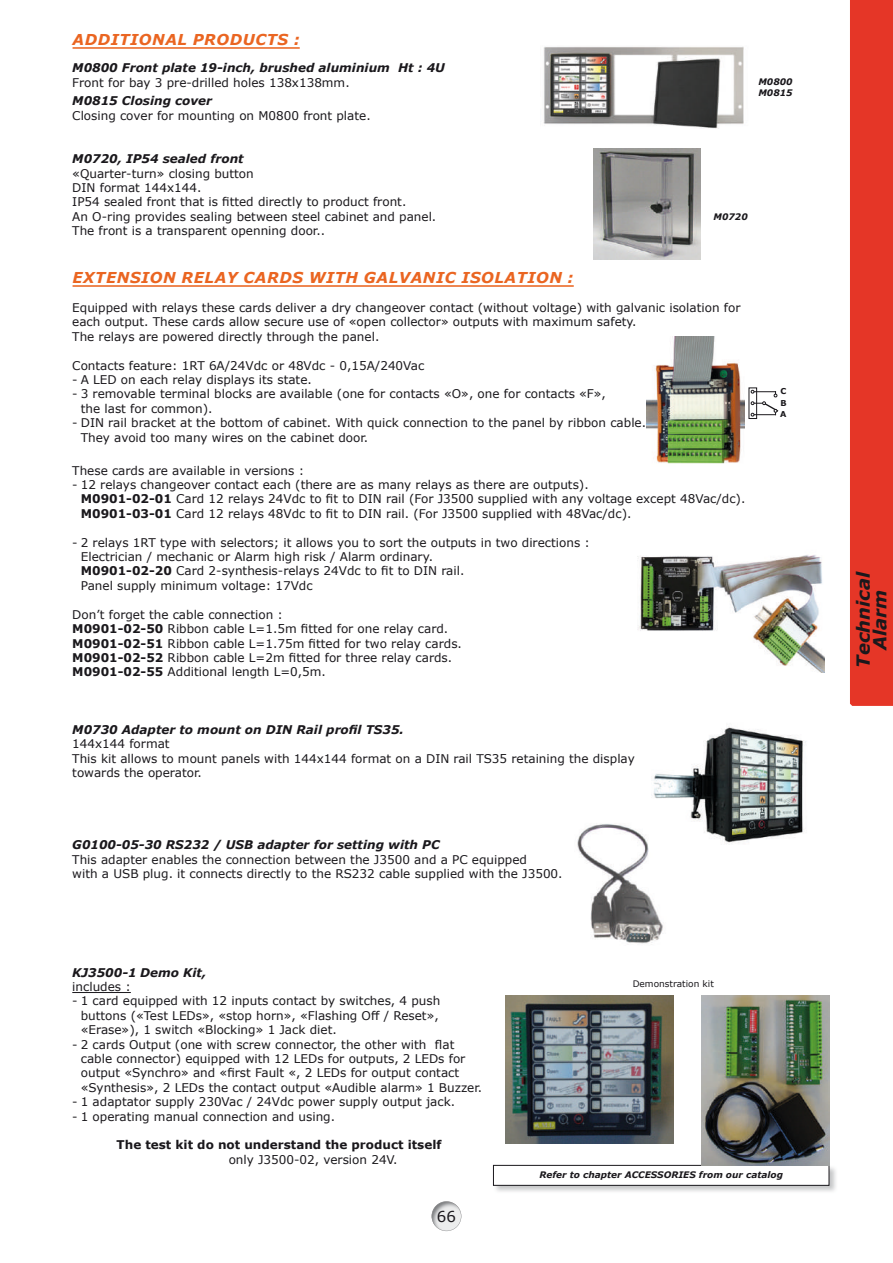
<style>
.page{position:relative;width:893px;height:1263px;background:#fff}
.page>*{position:absolute;margin:0;border:0;box-sizing:border-box;transform-origin:0 0}
.t1{font:italic 700 18px/16.5px "Verdana";color:#1a181c;text-align:center}
.t2{font:italic 700 15px "Verdana";letter-spacing:.035em;color:#ea6521}
.t3{font:15px "Verdana";color:#1a181c}
.t4{font:12px/14.4px "Verdana";color:#1a181c}
.t5{font:italic 700 12px "Verdana";color:#1a181c}
.t6{font:700 12px "Verdana";color:#1a181c}
.t7{font:italic 700 9px/10.8px "Verdana";color:#1a181c}
.t8{font:9px "Verdana";color:#1a181c}
.t9{font:700 8.1px "Verdana";color:#1a181c}
.s1{font-weight:700}
</style>
<div class="page">
<img style="left:432px;top:1201px;width:29px;height:30px">
<div style="left:850px;top:0;width:43px;height:706px;background:#e53627"></div>
<img style="left:543px;top:46px;width:201px;height:83px">
<img style="left:594px;top:149px;width:106px;height:111px">
<img style="left:638px;top:555px;width:187px;height:118px">
<img style="left:505px;top:995px;width:168px;height:149px">
<img style="left:493px;top:1165px;width:343px;height:27px">
<div style="left:493px;top:1165px;width:336px;height:20px;background:#fff"></div>
<div style="left:493px;top:1165px;width:336px;height:20px;border:1px solid #1a181c"></div>
<svg style="left:751px;top:390px;width:28px;height:26px"></svg>
<img style="left:702px;top:995px;width:127px;height:170px">
<img style="left:577px;top:824px;width:86px;height:120px">
<img style="left:652px;top:726px;width:154px;height:127px">
<img style="left:647px;top:337px;width:98px;height:127px">
<hr style="left:72px;top:992px;width:59px;height:1px;background:#1a181c">
<hr style="left:73px;top:47px;width:227px;height:2px;background:#ea6521">
<hr style="left:73px;top:285px;width:501px;height:2px;background:#ea6521">
<p class="t2" style="left:73px;top:29px;width:229px">ADDITIONAL PRODUCTS :</p>
<p class="t5" style="left:72px;top:60px;width:374px">M0800 Front plate 19-inch, brushed aluminium Ht : 4U</p>
<p class="t4" style="left:72px;top:75px;width:279px">Front for bay 3 pre-drilled holes 138x138mm.</p>
<p class="t5" style="left:72px;top:93px;width:141px">M0815 Closing cover</p>
<p class="t4" style="left:72px;top:108px;width:300px">Closing cover for mounting on M0800 front plate.</p>
<p class="t5" style="left:72px;top:150px;width:173px">M0720, IP54 sealed front</p>
<p class="t4" style="left:72px;top:166px;width:366px">«Quarter-turn» closing button<br>DIN format 144x144.<br>IP54 sealed front that is fitted directly to product front.<br>An O-ring provides sealing between steel cabinet and panel.<br>The front is a transparent openning door..</p>
<p class="t7" style="left:758px;top:76px;width:36px">M0800<br>M0815</p>
<p class="t7" style="left:714px;top:211px;width:36px">M0720</p>
<p class="t2" style="left:73px;top:267px;width:503px">EXTENSION RELAY CARDS WITH GALVANIC ISOLATION :</p>
<p class="t4" style="left:72px;top:300px;width:670px">Equipped with relays these cards deliver a dry changeover contact (without voltage) with galvanic isolation for each output. These cards allow secure use of «open collector» outputs with maximum safety.<br>The relays are powered directly through the panel.</p>
<p class="t4" style="left:72px;top:358px;width:353px">Contacts feature: 1RT 6A/24Vdc or 48Vdc - 0,15A/240Vac</p>
<p class="t4" style="left:72px;top:372px;width:241px">- A LED on each relay displays its state.</p>
<p class="t4" style="left:81px;top:387px;width:527px;text-indent:-9px">- 3 removable terminal blocks are available (one for contacts «O», one for contacts «F», the last for common).</p>
<p class="t4" style="left:81px;top:415px;width:567px;text-indent:-9px">- DIN rail bracket at the bottom of cabinet. With quick connection to the panel by ribbon cable.<br>They avoid too many wires on the cabinet door.</p>
<p class="t4" style="left:72px;top:463px;width:233px">These cards are available in versions :</p>
<p class="t4" style="left:81px;top:477px;width:666px;text-indent:-9px">- 12 relays changeover contact each (there are as many relays as there are outputs).<br><span class="s1">M0901-02-01</span> Card 12 relays 24Vdc to fit to DIN rail (For J3500 supplied with any voltage except 48Vac/dc).<br><span class="s1">M0901-03-01</span> Card 12 relays 48Vdc to fit to DIN rail. (For J3500 supplied with 48Vac/dc).</p>
<p class="t4" style="left:81px;top:535px;width:511px;text-indent:-9px">- 2 relays 1RT type with selectors; it allows you to sort the outputs in two directions :<br>Electrician / mechanic or Alarm high risk / Alarm ordinary.<br><span class="s1">M0901-02-20</span> Card 2-synthesis-relays 24Vdc to fit to DIN rail.<br>Panel supply minimum voltage: 17Vdc</p>
<p class="t4" style="left:72px;top:607px;width:391px">Don’t forget the cable connection :<br><span class="s1">M0901-02-50</span> Ribbon cable L=1.5m fitted for one relay card.<br><span class="s1">M0901-02-51</span> Ribbon cable L=1.75m fitted for two relay cards.<br><span class="s1">M0901-02-52</span> Ribbon cable L=2m fitted for three relay cards.<br><span class="s1">M0901-02-55</span> Additional length L=0,5m.</p>
<p class="t9" style="left:780px;top:385px;width:7px">C</p>
<p class="t9" style="left:780px;top:408px;width:8px">A</p>
<p class="t9" style="left:780px;top:397px;width:8px">B</p>
<p class="t5" style="left:72px;top:721px;width:333px">M0730 Adapter to mount on DIN Rail profil TS35.</p>
<p class="t4" style="left:72px;top:737px;width:564px">144x144 format<br>This kit allows to mount panels with 144x144 format on a DIN rail TS35 retaining the display towards the operator.</p>
<p class="t5" style="left:72px;top:836px;width:369px">G0100-05-30 RS232 / USB adapter for setting with PC</p>
<p class="t4" style="left:72px;top:852px;width:492px">This adapter enables the connection between the J3500 and a PC equipped<br>with a USB plug. it connects directly to the RS232 cable supplied with the J3500.</p>
<p class="t5" style="left:72px;top:964px;width:136px">KJ3500-1 Demo Kit,</p>
<p class="t4" style="left:72px;top:979px;width:60px">includes :</p>
<p class="t4" style="left:81px;top:994px;width:361px;text-indent:-9px">- 1 card equipped with 12 inputs contact by switches, 4 push buttons («Test LEDs», «stop horn», «Flashing Off / Reset», «Erase»), 1 switch «Blocking» 1 Jack diet.</p>
<p class="t4" style="left:81px;top:1037px;width:403px;text-indent:-9px">- 2 cards Output (one with screw connector, the other with flat cable connector) equipped with 12 LEDs for outputs, 2 LEDs for output «Synchro» and «first Fault «, 2 LEDs for output contact «Synthesis», 2 LEDs the contact output «Audible alarm» 1 Buzzer.</p>
<p class="t4" style="left:72px;top:1094px;width:384px">- 1 adaptator supply 230Vac / 24Vdc power supply output jack.</p>
<p class="t4" style="left:72px;top:1109px;width:264px">- 1 operating manual connection and using.</p>
<p class="t6" style="left:117px;top:1136px;width:326px">The test kit do not understand the product itself</p>
<p class="t4" style="left:229px;top:1152px;width:170px">only J3500-02, version 24V.</p>
<p class="t8" style="left:633px;top:978px;width:83px">Demonstration kit</p>
<p class="t3" style="left:437px;top:1206px;width:21px">66</p>
<p class="t7" style="left:539px;top:1169px;width:245px">Refer to chapter ACCESSORIES from our catalog</p>
<h1 class="t1" style="left:855px;top:667px;width:97px;rotate:-90deg">Technical<br>Alarm</h1>
</div>
